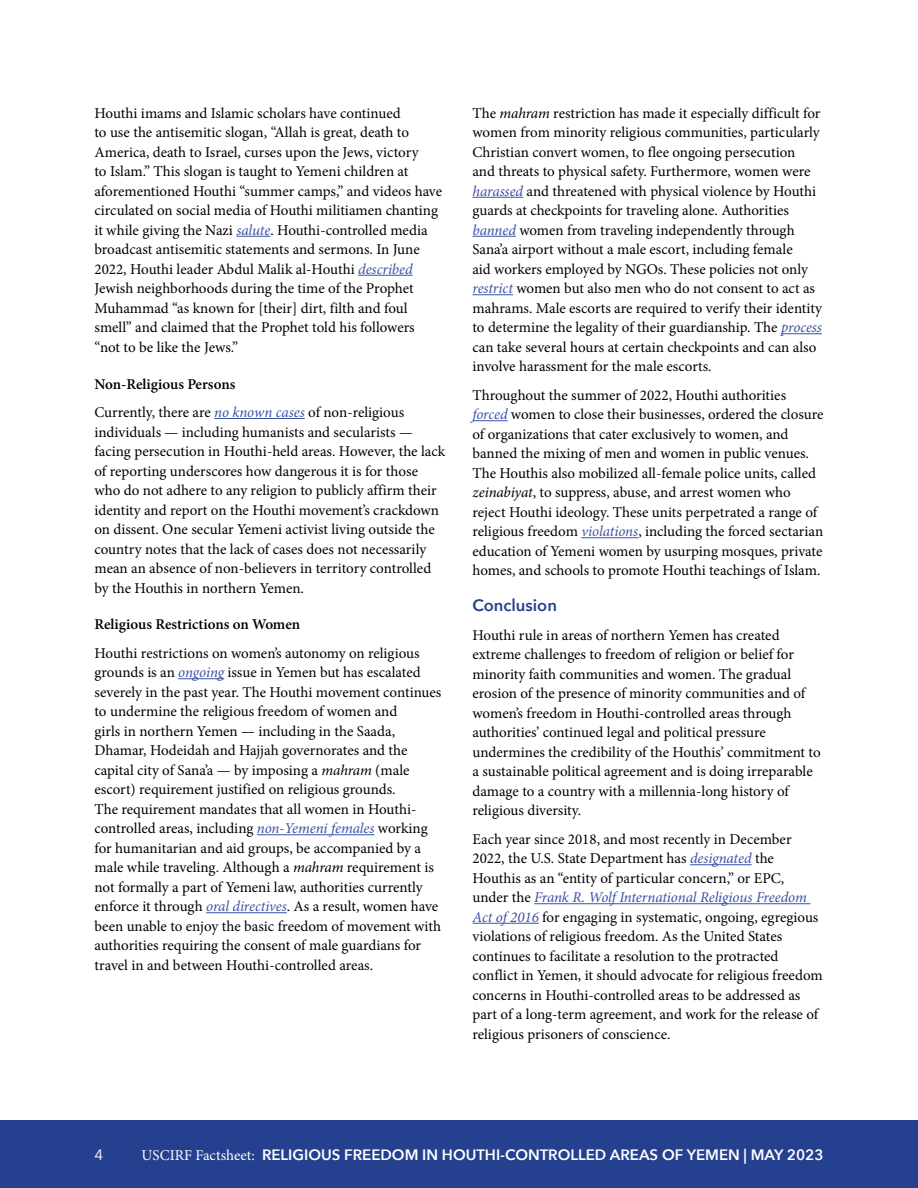
<style>
.page{position:relative;width:918px;height:1188px;background:#fff}
.page>*{position:absolute;margin:0;border:0;box-sizing:border-box;transform-origin:0 0}
.Subhead{font:600 16.5px "Avenir Next";color:#24408f}
.Body_no_indent{font:15px/19.5px "Minion Pro";color:#000}
.t1{font:600 15px "Avenir Next";color:#fff}
.Subhead2{font:600 15px "Minion Pro";color:#000}
.t2{font:15px "Avenir Next";color:#fff}
.s1{font-style:italic;color:#3a52a4}
.s2{font-style:italic}
.s3{font-family:"Minion Pro";font-weight:400}
</style>
<div class="page">
<div style="left:0;top:1120px;width:918px;height:68px;background:#24408f"></div>
<hr style="left:236px;top:236px;width:34px;height:1px;background:#3a52a4">
<hr style="left:358px;top:275px;width:55px;height:1px;background:#3a52a4">
<hr style="left:214px;top:418px;width:91px;height:1px;background:#3a52a4">
<hr style="left:178px;top:678px;width:46px;height:1px;background:#3a52a4">
<hr style="left:257px;top:834px;width:118px;height:1px;background:#3a52a4">
<hr style="left:206px;top:912px;width:81px;height:1px;background:#3a52a4">
<hr style="left:472px;top:197px;width:51px;height:1px;background:#3a52a4">
<hr style="left:472px;top:236px;width:44px;height:1px;background:#3a52a4">
<hr style="left:472px;top:294px;width:41px;height:1px;background:#3a52a4">
<hr style="left:781px;top:333px;width:41px;height:1px;background:#3a52a4">
<hr style="left:472px;top:420px;width:36px;height:1px;background:#3a52a4">
<hr style="left:581px;top:537px;width:57px;height:1px;background:#3a52a4">
<hr style="left:690px;top:864px;width:62px;height:1px;background:#3a52a4">
<hr style="left:534px;top:903px;width:276px;height:1px;background:#3a52a4">
<hr style="left:472px;top:923px;width:67px;height:1px;background:#3a52a4">
<p class="Body_no_indent" style="left:94px;top:103px;width:349px">Houthi imams and Islamic scholars have continued<br>to use the antisemitic slogan, “Allah is great, death to America, death to Israel, curses upon the Jews, victory<br>to Islam.” This slogan is taught to Yemeni children at aforementioned Houthi “summer camps,” and videos have circulated on social media of Houthi militiamen chanting it while giving the Nazi <span class="s1">salute</span>. Houthi-controlled media broadcast antisemitic statements and sermons. In June 2022, Houthi leader Abdul Malik al-Houthi <span class="s1">described </span>Jewish neighborhoods during the time of the Prophet Muhammad “as known for [their] dirt, filth and foul smell” and claimed that the Prophet told his followers “not to be like the Jews.”</p>
<p class="Subhead2" style="left:94px;top:373px;width:142px">Non-Religious Persons</p>
<p class="Body_no_indent" style="left:94px;top:403px;width:352px">Currently, there are <span class="s1">no known cases</span> of non-religious individuals — including humanists and secularists — facing persecution in Houthi-held areas. However, the lack of reporting underscores how dangerous it is for those who do not adhere to any religion to publicly affirm their identity and report on the Houthi movement’s crackdown on dissent. One secular Yemeni activist living outside the country notes that the lack of cases does not necessarily mean an absence of non-believers in territory controlled by the Houthis in northern Yemen.</p>
<p class="Subhead2" style="left:94px;top:614px;width:207px">Religious Restrictions on Women</p>
<p class="Body_no_indent" style="left:94px;top:643px;width:348px">Houthi restrictions on women’s autonomy on religious grounds is an <span class="s1">ongoing</span> issue in Yemen but has escalated severely in the past year. The Houthi movement continues to undermine the religious freedom of women and<br>girls in northern Yemen — including in the Saada, Dhamar, Hodeidah and Hajjah governorates and the capital city of Sana’a — by imposing a <span class="s2">mahram</span> (male escort) requirement justified on religious grounds.<br>The requirement mandates that all women in Houthi&shy;controlled areas, including <span class="s1">non-Yemeni females</span> working for humanitarian and aid groups, be accompanied by a male while traveling. Although a <span class="s2">mahram</span> requirement is not formally a part of Yemeni law, authorities currently enforce it through <span class="s1">oral directives</span>. As a result, women have been unable to enjoy the basic freedom of movement with authorities requiring the consent of male guardians for travel in and between Houthi-controlled areas.</p>
<p class="Body_no_indent" style="left:472px;top:103px;width:351px">The <span class="s2">mahram</span> restriction has made it especially difficult for women from minority religious communities, particularly Christian convert women, to flee ongoing persecution<br>and threats to physical safety. Furthermore, women were <span class="s1">harassed</span> and threatened with physical violence by Houthi guards at checkpoints for traveling alone. Authorities <span class="s1">banned</span> women from traveling independently through Sana’a airport without a male escort, including female<br>aid workers employed by NGOs. These policies not only <span class="s1">restrict</span> women but also men who do not consent to act as mahrams. Male escorts are required to verify their identity to determine the legality of their guardianship. The <span class="s1">process </span>can take several hours at certain checkpoints and can also involve harassment for the male escorts.</p>
<p class="Body_no_indent" style="left:472px;top:385px;width:353px">Throughout the summer of 2022, Houthi authorities <span class="s1">forced</span> women to close their businesses, ordered the closure of organizations that cater exclusively to women, and banned the mixing of men and women in public venues.<br>The Houthis also mobilized all-female police units, called <span class="s2">zeinabiyat</span>, to suppress, abuse, and arrest women who reject Houthi ideology. These units perpetrated a range of religious freedom <span class="s1">violations</span>, including the forced sectarian education of Yemeni women by usurping mosques, private homes, and schools to promote Houthi teachings of Islam.</p>
<p class="Subhead" style="left:472px;top:591px;width:86px">Conclusion</p>
<p class="Body_no_indent" style="left:472px;top:625px;width:350px">Houthi rule in areas of northern Yemen has created extreme challenges to freedom of religion or belief for minority faith communities and women. The gradual erosion of the presence of minority communities and of women’s freedom in Houthi-controlled areas through authorities’ continued legal and political pressure undermines the credibility of the Houthis’ commitment to a sustainable political agreement and is doing irreparable damage to a country with a millennia-long history of religious diversity.</p>
<p class="Body_no_indent" style="left:472px;top:829px;width:352px">Each year since 2018, and most recently in December 2022, the U.S. State Department has <span class="s1">designated</span> the Houthis as an “entity of particular concern,” or EPC, under the <span class="s1">Frank R. Wolf International Religious Freedom Act of 2016</span> for engaging in systematic, ongoing, egregious violations of religious freedom. As the United States continues to facilitate a resolution to the protracted conflict in Yemen, it should advocate for religious freedom concerns in Houthi-controlled areas to be addressed as part of a long-term agreement, and work for the release of religious prisoners of conscience.</p>
<p class="t2" style="left:94px;top:1142px;width:10px">4</p>
<p class="t1" style="left:142px;top:1142px;width:683px"><span class="s3">USCIRF Factsheet:</span> RELIGIOUS FREEDOM IN HOUTHI-CONTROLLED AREAS OF YEMEN | MAY 2023</p>
</div>
